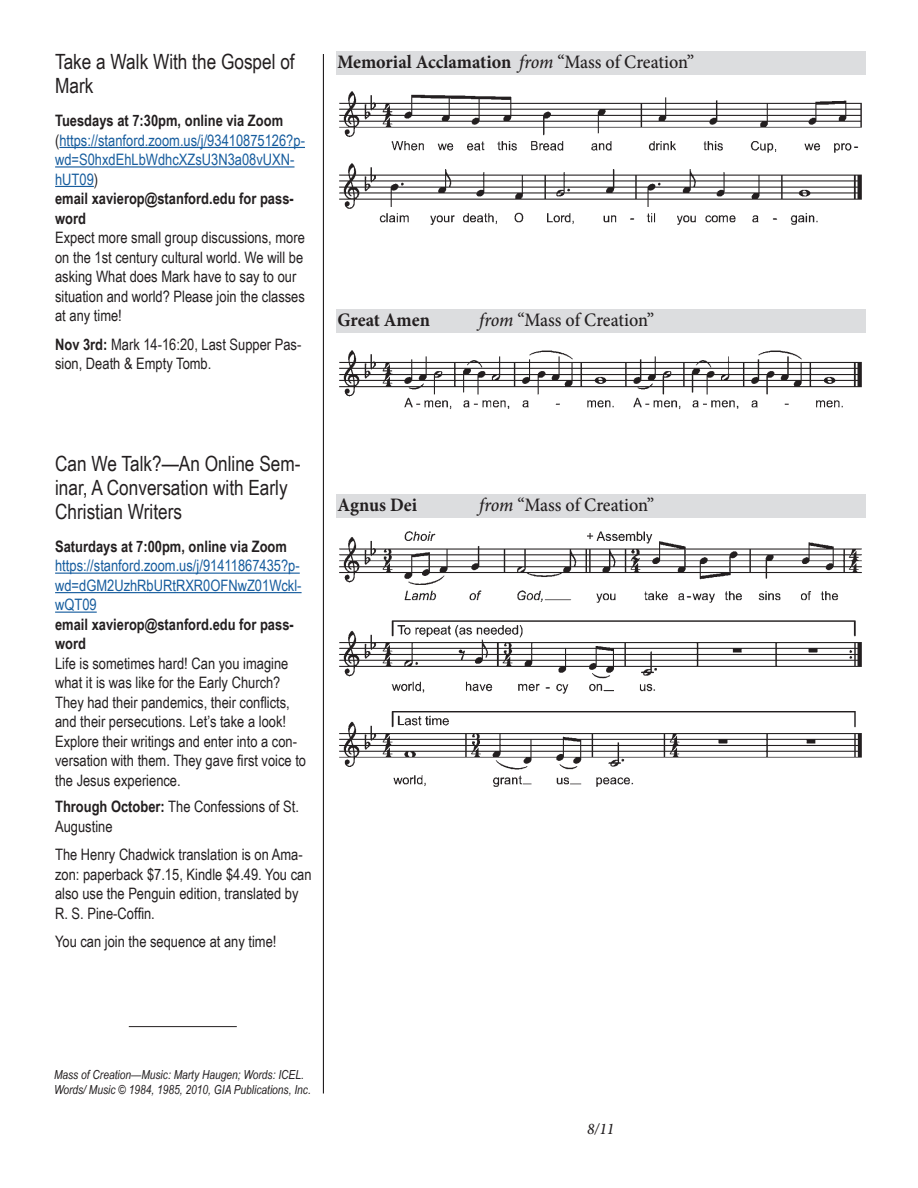
<style>
.page{position:relative;width:918px;height:1188px;background:#fff}
.page>*{position:absolute;margin:0;border:0;box-sizing:border-box;transform-origin:0 0}
.announcement_label{font:21px/24px "Arial Narrow";color:#231f20}
.Music_Label{font:700 19.05px "Minion Pro";letter-spacing:-.005em;color:#231f20;scale:.95 1}
.Music_Label-2{font:500 19.05px "Minion Pro";letter-spacing:-.005em;color:#231f20;scale:.95 1}
.t1{font:italic 500 16.2px "Minion Pro";color:#231f20;scale:.95 1}
.announcement_text_mu{font:15.75px/19.5px "Arial Narrow";color:#231f20}
.announcement_text{font:15.75px/19.5px "Arial Narrow";color:#175d9e}
.announcement_text-2{font:15.75px/19.5px "Arial Narrow";color:#231f20}
.announcement_text-3{font:700 15.75px/19.5px "Arial Narrow";color:#231f20}
.music_credit{font:italic 12.45px/15px "Arial Narrow";color:#231f20}
.s1{font-weight:700}
.s2{color:#175d9e}
.s3{font-weight:500;font-style:italic}
.s4{font-weight:500}
.s5{font-style:italic}
.s6{font-weight:700;color:#231f20}
</style>
<div class="page">
<hr style="left:323px;top:54px;width:1px;height:1040px;background:#231f20">
<hr style="left:59px;top:147px;width:246px;height:1px;background:#175d9e">
<hr style="left:55px;top:166px;width:240px;height:2px;background:#175d9e">
<hr style="left:55px;top:186px;width:39px;height:1px;background:#175d9e">
<hr style="left:55px;top:573px;width:245px;height:1px;background:#175d9e">
<hr style="left:55px;top:592px;width:247px;height:1px;background:#175d9e">
<hr style="left:55px;top:612px;width:42px;height:1px;background:#175d9e">
<div style="left:336px;top:494px;width:530px;height:24px;background:#dcdddf"></div>
<img style="left:339px;top:531px;width:523px;height:256px">
<div style="left:336px;top:310px;width:530px;height:23px;background:#dcdddf"></div>
<img style="left:339px;top:350px;width:523px;height:60px">
<div style="left:336px;top:51px;width:530px;height:24px;background:#dcdddf"></div>
<img style="left:339px;top:91px;width:523px;height:134px">
<hr style="left:129px;top:1026px;width:108px;height:1px;background:#231f20">
<p class="announcement_label" style="left:55px;top:49px;width:241px">Take a Walk With the Gospel of<br>Mark</p>
<p class="announcement_text_mu" style="left:55px;top:110px;width:251px"><span class="s1">Tuesdays at 7:30pm, online via Zoom </span>(<span class="s2">https://stanford.zoom.us/j/93410875126?p&shy;wd=S0hxdEhLbWdhcXZsU3N3a08vUXN&shy;hUT09</span>)<br><span class="s1">email xavierop@stanford.edu for pass&shy;word<br></span>Expect more small group discussions, more on the 1st century cultural world. We will be asking What does Mark have to say to our situation and world? Please join the classes at any time!</p>
<p class="announcement_text-2" style="left:55px;top:334px;width:248px"><span class="s1">Nov 3rd:</span> Mark 14-16:20, Last Supper Pas&shy;sion, Death &amp; Empty Tomb.</p>
<p class="Music_Label" style="left:338px;top:49px;width:377px">Memorial Acclamation <span class="s3">from</span> <span class="s4">“Mass of Creation”</span></p>
<p class="Music_Label" style="left:338px;top:307px;width:99px">Great Amen</p>
<p class="Music_Label-2" style="left:479px;top:308px;width:186px"><span class="s5">from</span> “Mass of Creation”</p>
<p class="announcement_label" style="left:55px;top:451px;width:247px">Can We Talk?—An Online Sem&shy;inar, A Conversation with Early<br>Christian Writers</p>
<p class="announcement_text" style="left:55px;top:536px;width:248px"><span class="s6">Saturdays at 7:00pm, online via Zoom </span>https://stanford.zoom.us/j/91411867435?p&shy;wd=dGM2UzhRbURtRXR0OFNwZ01Wckl&shy;wQT09</p>
<p class="announcement_text-3" style="left:55px;top:614px;width:240px">email xavierop@stanford.edu for pass&shy;word</p>
<p class="announcement_text_mu" style="left:55px;top:653px;width:253px">Life is sometimes hard! Can you imagine what it is was like for the Early Church?<br>They had their pandemics, their conflicts, and their persecutions. Let’s take a look!<br>Explore their writings and enter into a con&shy;versation with them. They gave first voice to the Jesus experience.</p>
<p class="announcement_text_mu" style="left:55px;top:796px;width:245px"><span class="s1">Through October:</span> The Confessions of St.<br>Augustine</p>
<p class="announcement_text_mu" style="left:55px;top:844px;width:258px">The Henry Chadwick translation is on Ama&shy;zon: paperback $7.15, Kindle $4.49. You can also use the Penguin edition, translated by R. S. Pine-Coffin.</p>
<p class="announcement_text_mu" style="left:55px;top:931px;width:223px">You can join the sequence at any time!</p>
<p class="Music_Label" style="left:338px;top:491px;width:85px">Agnus Dei</p>
<p class="Music_Label-2" style="left:479px;top:492px;width:186px"><span class="s5">from</span> “Mass of Creation”</p>
<p class="music_credit" style="left:54px;top:1066px;width:258px">Mass of Creation—Music: Marty Haugen; Words: ICEL.<br>Words/ Music © 1984, 1985, 2010, GIA Publications, Inc.</p>
<p class="t1" style="left:587px;top:1118px;width:30px">8/11</p>
</div>
